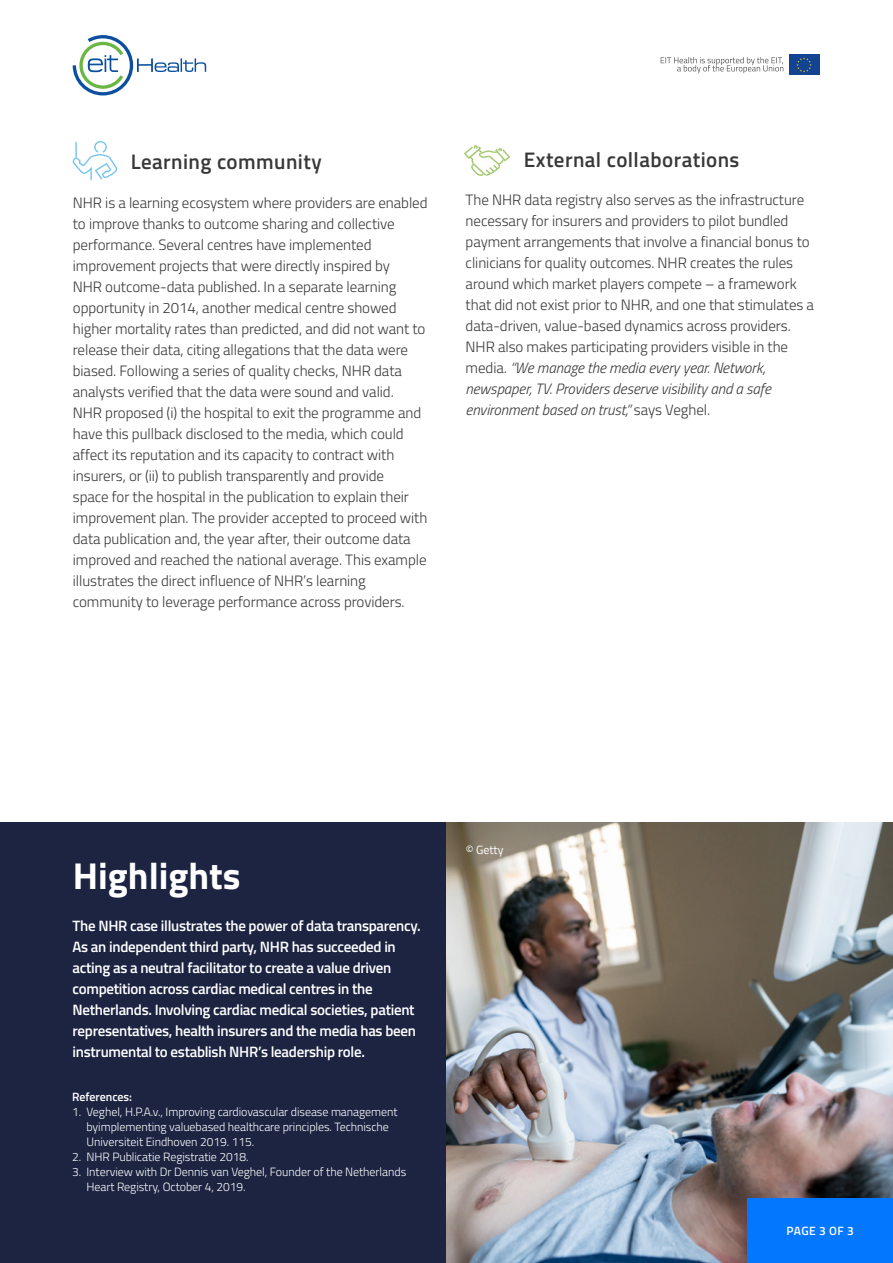
<style>
.page{position:relative;width:893px;height:1263px;background:#fff}
.page>*{position:absolute;margin:0;border:0;box-sizing:border-box;transform-origin:0 0}
.t1{font:700 37.5px "Titillium Web";color:#fff}
.t2{font:600 21px "Titillium Web";letter-spacing:.02em;color:#383838}
.t3{font:300 15px/21px "Titillium Web";letter-spacing:-.005em;color:#383838}
.t4{font:600 15px/21px "Titillium Web";letter-spacing:-.02em;color:#fff}
.t5{font:300 12px/15px "Titillium Web";letter-spacing:-.005em;color:#fff}
.t6{font:600 12px "Titillium Web";letter-spacing:-.005em;color:#fff}
.t7{font:12px "Titillium Web";letter-spacing:-.005em;color:#fff}
.s1{font-style:italic}
</style>
<div class="page">
<div style="left:0;top:822px;width:893px;height:441px;background:#1c2442"></div>
<img style="left:446px;top:822px;width:447px;height:441px">
<div style="left:747px;top:1199px;width:146px;height:64px;background:#0378ff"></div>
<div style="left:789px;top:55px;width:30px;height:20px;background:#144391"></div>
<svg style="left:796px;top:57px;width:16px;height:15px"></svg>
<svg style="left:661px;top:57px;width:122px;height:16px"></svg>
<svg style="left:73px;top:35px;width:133px;height:60px"></svg>
<svg style="left:72px;top:141px;width:46px;height:39px"></svg>
<svg style="left:464px;top:145px;width:46px;height:31px"></svg>
<h2 class="t2" style="left:131px;top:146px;width:192px">Learning community</h2>
<p class="t3" style="left:73px;top:191px;width:356px">NHR is a learning ecosystem where providers are enabled to improve thanks to outcome sharing and collective performance. Several centres have implemented improvement projects that were directly inspired by<br>NHR outcome-data published. In a separate learning opportunity in 2014, another medical centre showed higher mortality rates than predicted, and did not want to release their data, citing allegations that the data were biased. Following a series of quality checks, NHR data analysts verified that the data were sound and valid.<br>NHR proposed (i) the hospital to exit the programme and have this pullback disclosed to the media, which could affect its reputation and its capacity to contract with insurers, or (ii) to publish transparently and provide<br>space for the hospital in the publication to explain their improvement plan. The provider accepted to proceed with data publication and, the year after, their outcome data improved and reached the national average. This example illustrates the direct influence of NHR’s learning community to leverage performance across providers.</p>
<h2 class="t2" style="left:524px;top:144px;width:217px">External collaborations</h2>
<p class="t3" style="left:466px;top:188px;width:350px">The NHR data registry also serves as the infrastructure necessary for insurers and providers to pilot bundled payment arrangements that involve a financial bonus to clinicians for quality outcomes. NHR creates the rules around which market players compete – a framework that did not exist prior to NHR, and one that stimulates a data-driven, value-based dynamics across providers.<br>NHR also makes participating providers visible in the media. <span class="s1">“We manage the media every year. Network, newspaper, TV. Providers deserve visibility and a safe environment based on trust,”</span> says Veghel.</p>
<h1 class="t1" style="left:73px;top:848px;width:169px">Highlights</h1>
<p class="t4" style="left:73px;top:914px;width:350px">The NHR case illustrates the power of data transparency.<br>As an independent third party, NHR has succeeded in acting as a neutral facilitator to create a value driven competition across cardiac medical centres in the Netherlands. Involving cardiac medical societies, patient representatives, health insurers and the media has been instrumental to establish NHR’s leadership role.</p>
<p class="t6" style="left:72px;top:1087px;width:61px">References:</p>
<p class="t5" style="left:87px;top:1103px;width:313px;text-indent:-14px">1. Veghel, H.P.A.v., Improving cardiovascular disease management byimplementing valuebased healthcare principles. Technische<br>Universiteit Eindhoven 2019. 115.</p>
<p class="t5" style="left:72px;top:1148px;width:178px">2. NHR Publicatie Registratie 2018.</p>
<p class="t5" style="left:87px;top:1163px;width:321px;text-indent:-14px">3. Interview with Dr Dennis van Veghel, Founder of the Netherlands<br>Heart Registry, October 4, 2019.</p>
<p class="t7" style="left:466px;top:841px;width:39px">© Getty</p>
<p class="t6" style="left:787px;top:1221px;width:69px">PAGE 3 OF 3</p>
</div>
